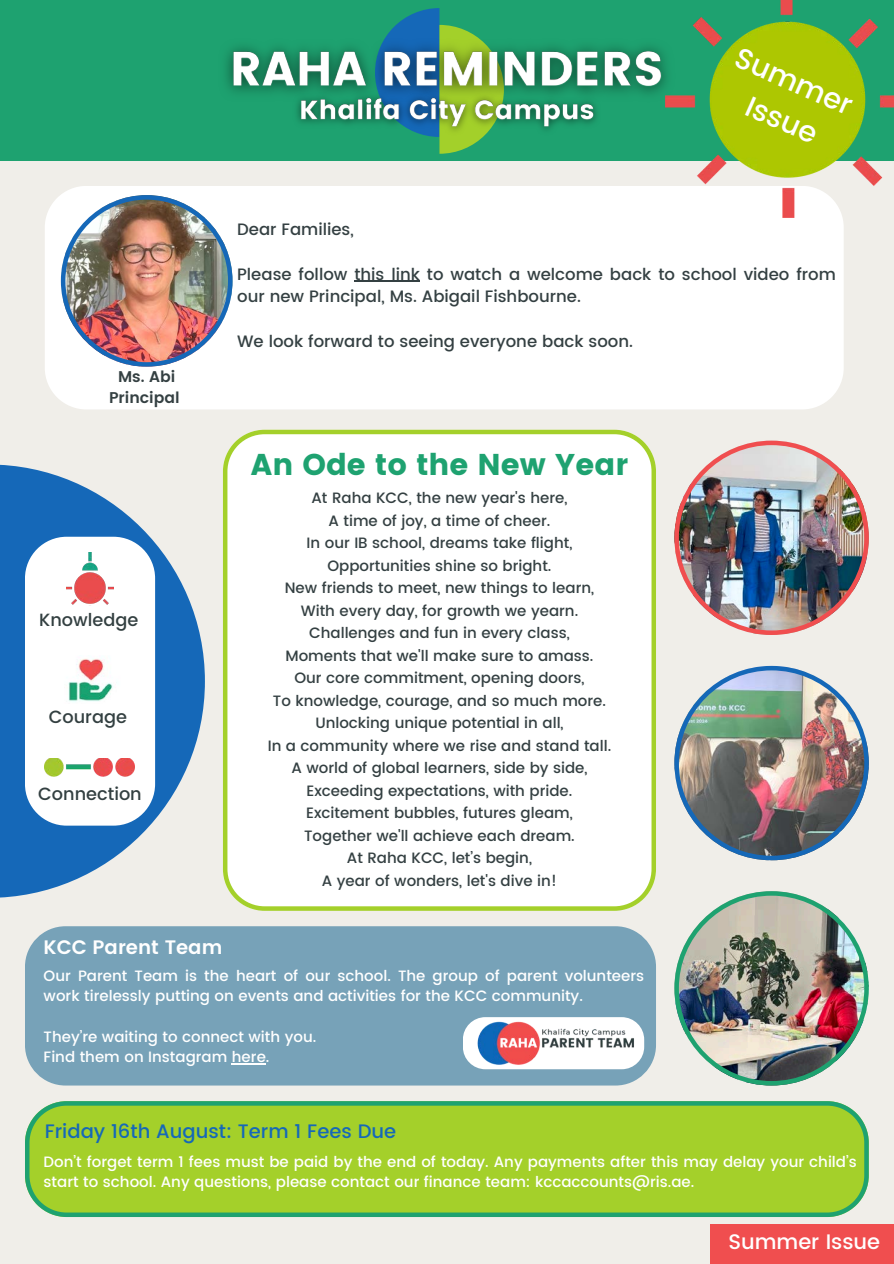
<style>
.page{position:relative;width:894px;height:1264px;background:#fff}
.page>*{position:absolute;margin:0;border:0;box-sizing:border-box;transform-origin:0 0}
.t1{font:30px "Poppins";color:#1ea270}
.t2{font:500 28.95px/40.3px "Poppins";color:#fff;text-align:center}
.t3{font:500 21px "Poppins";color:#fff}
.t4{font:500 19.5px "Poppins";color:#1568b8}
.t5{font:600 19.5px "Poppins";color:#fff}
.t6{font:500 17.7px "Poppins";color:#334041}
.t7{font:500 16.5px/22.5px "Poppins";color:#344042}
.t8{font:600 15.6px "Poppins";color:#344042}
.t9{font:500 15px "Poppins";color:#344042}
.t10{font:500 15px/20.2px "Poppins";color:#fff}
</style>
<div class="page">
<div style="left:0;top:0;width:893px;height:1263px;background:#f0eee9"></div>
<div style="left:0;top:0;width:893px;height:161px;background:#1ea270"></div>
<svg style="left:390px;top:8px;width:89px;height:146px"></svg>
<svg style="left:0;top:464px;width:205px;height:433px;fill:#1568b8"></svg>
<div style="left:45px;top:186px;width:798px;height:223px;background:#fff"></div>
<div style="left:709px;top:1223px;width:184px;height:40px;background:#f04e4f"></div>
<div style="left:25px;top:926px;width:630px;height:159px;background:#77a2b8;border-radius:41px"></div>
<div style="left:25px;top:536px;width:130px;height:289px;background:#fff;border-radius:42px"></div>
<img style="left:68px;top:658px;width:45px;height:44px">
<img style="left:45px;top:758px;width:90px;height:18px">
<img style="left:67px;top:552px;width:47px;height:53px">
<img style="left:674px;top:891px;width:194px;height:194px">
<img style="left:674px;top:440px;width:194px;height:195px">
<img style="left:674px;top:666px;width:194px;height:194px">
<div style="left:223px;top:430px;width:432px;height:480px;background:#fff"></div>
<hr style="left:232px;top:1063px;width:34px;height:1px;background:#fff">
<div style="left:462px;top:1017px;width:182px;height:52px;background:#fff;border-radius:22px"></div>
<img style="left:477px;top:1019px;width:157px;height:47px">
<svg style="left:25px;top:1101px;width:843px;height:115px;background:#9acc32"></svg>
<img style="left:665px;top:0;width:228px;height:217px">
<img style="left:61px;top:195px;width:171px;height:171px">
<hr style="left:354px;top:281px;width:66px;height:1px;background:#344042">
<img style="left:225px;top:31px;width:457px;height:81px">
<img style="left:288px;top:86px;width:318px;height:54px">
<p class="t2" style="left:744px;top:37px;width:127px;rotate:24deg">Summer<br>Issue</p>
<p class="t8" style="left:118px;top:368px;width:59px">Ms. Abi</p>
<p class="t8" style="left:109px;top:389px;width:72px">Principal</p>
<p class="t6" style="left:39px;top:609px;width:100px">Knowledge</p>
<p class="t6" style="left:49px;top:706px;width:80px">Courage</p>
<h3 class="t6" style="left:38px;top:783px;width:105px">Connection</h3>
<p class="t7" style="left:237px;top:218px;width:118px">Dear Families,</p>
<p class="t7" style="left:237px;top:263px;width:600px">Please follow this link to watch a welcome back to school video from our new Principal, Ms. Abigail Fishbourne.</p>
<p class="t7" style="left:237px;top:330px;width:397px">We look forward to seeing everyone back soon.</p>
<p class="t1" style="left:251px;top:447px;width:378px">An Ode to the New Year</p>
<h4 class="t9" style="left:311px;top:489px;width:257px">At Raha KCC, the new year's here,</h4>
<p class="t9" style="left:328px;top:511px;width:223px">A time of joy, a time of cheer.</p>
<h4 class="t9" style="left:306px;top:534px;width:267px">In our IB school, dreams take flight,</h4>
<p class="t9" style="left:327px;top:556px;width:225px">Opportunities shine so bright.</p>
<h4 class="t9" style="left:285px;top:579px;width:311px">New friends to meet, new things to learn,</h4>
<p class="t9" style="left:301px;top:601px;width:279px">With every day, for growth we yearn.</p>
<p class="t9" style="left:309px;top:624px;width:262px">Challenges and fun in every class,</p>
<p class="t9" style="left:285px;top:646px;width:309px">Moments that we'll make sure to amass.</p>
<p class="t9" style="left:294px;top:669px;width:291px">Our core commitment, opening doors,</p>
<p class="t9" style="left:273px;top:691px;width:334px">To knowledge, courage, and so much more.</p>
<p class="t9" style="left:315px;top:714px;width:250px">Unlocking unique potential in all,</p>
<p class="t9" style="left:268px;top:736px;width:345px">In a community where we rise and stand tall.</p>
<p class="t9" style="left:291px;top:759px;width:297px">A world of global learners, side by side,</p>
<p class="t9" style="left:306px;top:781px;width:267px">Exceeding expectations, with pride.</p>
<p class="t9" style="left:306px;top:804px;width:268px">Excitement bubbles, futures gleam,</p>
<p class="t9" style="left:304px;top:826px;width:272px">Together we'll achieve each dream.</p>
<p class="t9" style="left:347px;top:849px;width:187px">At Raha KCC, let’s begin,</p>
<p class="t9" style="left:322px;top:871px;width:237px">A year of wonders, let's dive in!</p>
<h3 class="t5" style="left:44px;top:936px;width:180px">KCC Parent Team</h3>
<p class="t10" style="left:44px;top:965px;width:602px">Our Parent Team is the heart of our school. The group of parent volunteers work tirelessly putting on events and activities for the KCC community.</p>
<h4 class="t10" style="left:44px;top:1026px;width:274px">They’re waiting to connect with you.</h4>
<h4 class="t10" style="left:44px;top:1046px;width:227px">Find them on Instagram here.</h4>
<p class="t4" style="left:45px;top:1119px;width:353px">Friday 16th August: Term 1 Fees Due</p>
<p class="t10" style="left:44px;top:1151px;width:814px">Don’t forget term 1 fees must be paid by the end of today. Any payments after this may delay your child’s start to school. Any questions, please contact our finance team: kccaccounts@ris.ae.</p>
<p class="t3" style="left:728px;top:1229px;width:153px">Summer Issue</p>
</div>
